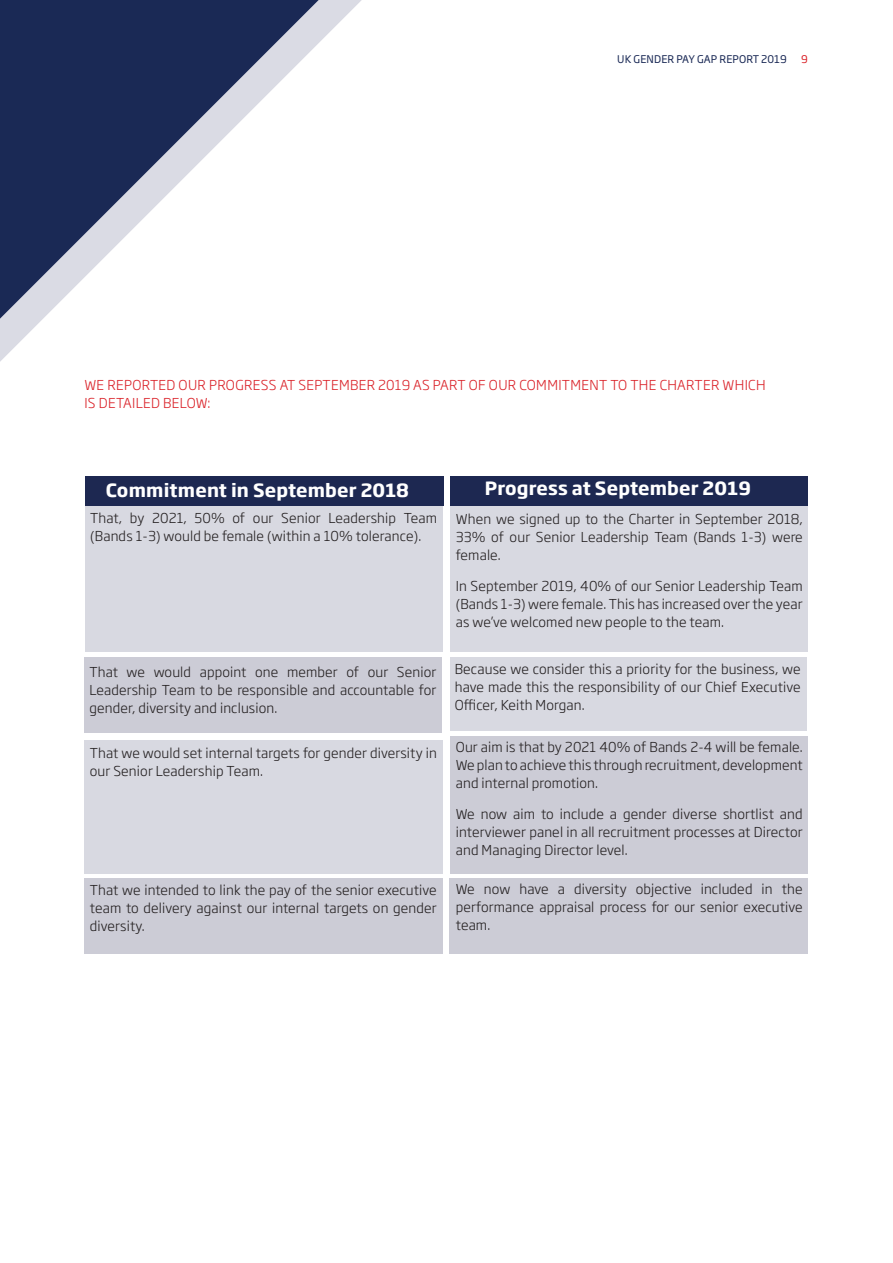
<style>
.page{position:relative;width:893px;height:1263px;background:#fff}
.page>*{position:absolute;margin:0;border:0;box-sizing:border-box;transform-origin:0 0}
.Quote_18_22pt{font:700 18px "Soho Gothic Pro";letter-spacing:.01em;color:#fff}
.Quote_18_22pt-2{font:300 13.5px/18px "Soho Gothic Pro";letter-spacing:.01em;color:#231f20;text-align:justify}
.Body_Text{font:300 13.5px/18px "Soho Gothic Pro";letter-spacing:.025em;color:#da2128}
.t1{font:10.5px "Soho Gothic Pro";letter-spacing:.015em;color:#1a2955}
.t2{font:10.5px "Soho Gothic Pro";color:#da2128}
</style>
<div class="page">
<svg style="left:0;top:0;width:362px;height:362px"></svg>
<svg style="left:0;top:0;width:319px;height:319px"></svg>
<div style="left:85px;top:476px;width:358px;height:29px;background:#1d2851"></div>
<div style="left:451px;top:476px;width:357px;height:29px;background:#1d2851"></div>
<div style="left:85px;top:506px;width:357px;height:146px;background:#d8d9e1"></div>
<div style="left:451px;top:506px;width:357px;height:146px;background:#d8d9e1"></div>
<div style="left:84px;top:740px;width:358px;height:133px;background:#d8d9e1"></div>
<div style="left:451px;top:657px;width:356px;height:74px;background:#d8d9e1"></div>
<div style="left:84px;top:657px;width:358px;height:76px;background:#ccccd6"></div>
<div style="left:84px;top:878px;width:358px;height:76px;background:#ccccd6"></div>
<div style="left:451px;top:736px;width:357px;height:137px;background:#ccccd6"></div>
<div style="left:450px;top:878px;width:358px;height:76px;background:#ccccd6"></div>
<p class="t1" style="left:617px;top:51px;width:171px">UK GENDER PAY GAP REPORT 2019</p>
<p class="t2" style="left:801px;top:51px;width:8px">9</p>
<p class="Body_Text" style="left:84px;top:375px;width:683px">WE REPORTED OUR PROGRESS AT SEPTEMBER 2019 AS PART OF OUR COMMITMENT TO THE CHARTER WHICH<br>IS DETAILED BELOW:</p>
<p class="Quote_18_22pt" style="left:106px;top:476px;width:305px">Commitment in September 2018</p>
<p class="Quote_18_22pt" style="left:485px;top:474px;width:268px">Progress at September 2019</p>
<p class="Quote_18_22pt-2" style="left:90px;top:508px;width:348px">That, by 2021, 50% of our Senior Leadership Team (Bands 1-3) would be female (within a 10% tolerance).</p>
<p class="Quote_18_22pt-2" style="left:456px;top:510px;width:348px">When we signed up to the Charter in September 2018, 33% of our Senior Leadership Team (Bands 1-3) were female.</p>
<p class="Quote_18_22pt-2" style="left:456px;top:576px;width:348px">In September 2019, 40% of our Senior Leadership Team (Bands 1-3) were female. This has increased over the year as we’ve welcomed new people to the team.</p>
<p class="Quote_18_22pt-2" style="left:455px;top:659px;width:347px">Because we consider this a priority for the business, we have made this the responsibility of our Chief Executive Officer, Keith Morgan.</p>
<p class="Quote_18_22pt-2" style="left:456px;top:738px;width:349px">Our aim is that by 2021 40% of Bands 2-4 will be female.<br>We plan to achieve this through recruitment, development and internal promotion.</p>
<p class="Quote_18_22pt-2" style="left:456px;top:804px;width:348px">We now aim to include a gender diverse shortlist and interviewer panel in all recruitment processes at Director and Managing Director level.</p>
<p class="Quote_18_22pt-2" style="left:456px;top:879px;width:348px">We now have a diversity objective included in the performance appraisal process for our senior executive team.</p>
<p class="Quote_18_22pt-2" style="left:89px;top:663px;width:349px">That we would appoint one member of our Senior Leadership Team to be responsible and accountable for gender, diversity and inclusion.</p>
<p class="Quote_18_22pt-2" style="left:90px;top:743px;width:348px">That we would set internal targets for gender diversity in our Senior Leadership Team.</p>
<p class="Quote_18_22pt-2" style="left:90px;top:880px;width:348px">That we intended to link the pay of the senior executive team to delivery against our internal targets on gender diversity.</p>
</div>
